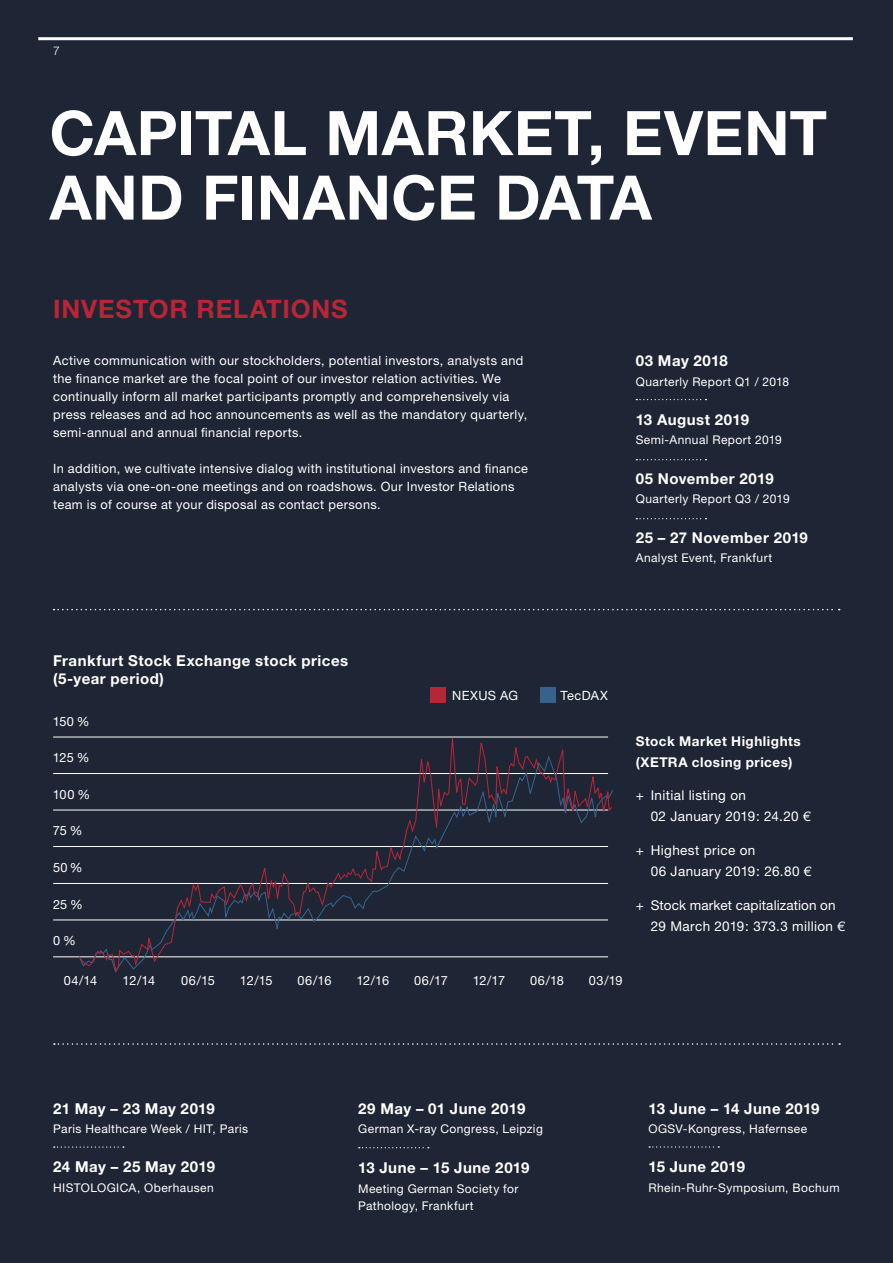
<style>
.page{position:relative;width:893px;height:1263px;background:#1e2534}
.page>*{position:absolute;margin:0;border:0;box-sizing:border-box;transform-origin:0 0}
.t1{font:700 61.5px/64.5px "Helvetica Neue";letter-spacing:.005em;color:#fff}
.t2{font:700 25.5px "Helvetica Neue";letter-spacing:.03em;color:#b62636}
.t3{font:700 15px/18px "Helvetica Neue";letter-spacing:.035em;color:#fff}
.t4{font:13.5px/21px "Helvetica Neue";letter-spacing:.025em;color:#fff}
.t5{font:700 13.5px/21px "Helvetica Neue";letter-spacing:.04em;color:#fff}
.t6{font:12.75px/18px "Helvetica Neue";letter-spacing:.03em;color:#fff}
.t7{font:12px/17.2px "Helvetica Neue";letter-spacing:.035em;color:#fff}
.t8{font:300 12px "Helvetica Neue";color:#fff}
.s1{font-family:"Linotype Euro Font Ato F"}
</style>
<div class="page">
<div style="left:540px;top:688px;width:15px;height:15px;background:#37628b"></div>
<div style="left:430px;top:688px;width:15px;height:15px;background:#b62636"></div>
<hr style="left:53px;top:737px;width:555px;height:1px;background:#fff">
<hr style="left:53px;top:810px;width:555px;height:1px;background:#fff">
<hr style="left:53px;top:883px;width:555px;height:1px;background:#fff">
<hr style="left:53px;top:773px;width:555px;height:1px;background:#fff">
<hr style="left:53px;top:846px;width:555px;height:1px;background:#fff">
<hr style="left:53px;top:920px;width:555px;height:1px;background:#fff">
<hr style="left:53px;top:956px;width:555px;height:1px;background:#fff">
<svg style="left:78px;top:736px;width:535px;height:235px"></svg>
<svg style="left:636px;top:399px;width:70px;height:1px"></svg>
<svg style="left:636px;top:459px;width:70px;height:1px"></svg>
<svg style="left:636px;top:518px;width:70px;height:1px"></svg>
<svg style="left:54px;top:609px;width:786px;height:1px"></svg>
<hr style="left:38px;top:37px;width:815px;height:3px;background:#fff">
<svg style="left:54px;top:1043px;width:786px;height:2px"></svg>
<svg style="left:54px;top:1146px;width:70px;height:2px"></svg>
<svg style="left:359px;top:1147px;width:70px;height:1px"></svg>
<svg style="left:649px;top:1146px;width:70px;height:1px"></svg>
<p class="t8" style="left:53px;top:43px;width:8px">7</p>
<h1 class="t1" style="left:50px;top:100px;width:779px">CAPITAL MARKET, EVENT<br>AND FINANCE DATA</h1>
<h2 class="t2" style="left:53px;top:293px;width:296px">INVESTOR RELATIONS</h2>
<p class="t6" style="left:53px;top:352px;width:476px">Active communication with our stockholders, potential investors, analysts and the finance market are the focal point of our investor relation activities. We continually inform all market participants promptly and comprehensively via press releases and ad hoc announcements as well as the mandatory quarterly, semi-annual and annual financial reports.</p>
<p class="t6" style="left:53px;top:460px;width:476px">In addition, we cultivate intensive dialog with institutional investors and finance analysts via one-on-one meetings and on roadshows. Our Investor Relations team is of course at your disposal as contact persons.</p>
<p class="t3" style="left:636px;top:351px;width:94px">03 May 2018</p>
<p class="t7" style="left:636px;top:372px;width:155px">Quarterly Report Q1 / 2018</p>
<p class="t3" style="left:636px;top:410px;width:115px">13 August 2019</p>
<p class="t7" style="left:636px;top:431px;width:148px">Semi-Annual Report 2019</p>
<p class="t3" style="left:636px;top:469px;width:140px">05 November 2019</p>
<p class="t7" style="left:636px;top:490px;width:155px">Quarterly Report Q3 / 2019</p>
<p class="t3" style="left:636px;top:528px;width:174px">25 – 27 November 2019</p>
<p class="t7" style="left:636px;top:549px;width:138px">Analyst Event, Frankfurt</p>
<p class="t3" style="left:53px;top:651px;width:297px">Frankfurt Stock Exchange stock prices (5-year period)</p>
<p class="t6" style="left:53px;top:712px;width:38px">150 %</p>
<p class="t6" style="left:53px;top:748px;width:38px">125 %</p>
<p class="t6" style="left:53px;top:785px;width:39px">100 %</p>
<p class="t6" style="left:53px;top:821px;width:31px">75 %</p>
<p class="t6" style="left:53px;top:858px;width:31px">50%</p>
<p class="t6" style="left:53px;top:895px;width:31px">25 %</p>
<p class="t6" style="left:53px;top:931px;width:24px">0 %</p>
<p class="t6" style="left:452px;top:686px;width:68px">NEXUS AG</p>
<p class="t6" style="left:560px;top:686px;width:49px">TecDAX</p>
<p class="t6" style="left:64px;top:972px;width:35px">04/14</p>
<p class="t6" style="left:123px;top:972px;width:34px">12/14</p>
<p class="t6" style="left:181px;top:972px;width:35px">06/15</p>
<p class="t6" style="left:240px;top:972px;width:34px">12/15</p>
<p class="t6" style="left:298px;top:972px;width:35px">06/16</p>
<p class="t6" style="left:356px;top:972px;width:34px">12/16</p>
<p class="t6" style="left:414px;top:972px;width:35px">06/17</p>
<p class="t6" style="left:473px;top:972px;width:34px">12/17</p>
<p class="t6" style="left:530px;top:972px;width:35px">06/18</p>
<p class="t6" style="left:589px;top:972px;width:35px">03/19</p>
<p class="t5" style="left:636px;top:730px;width:167px">Stock Market Highlights (XETRA closing prices)</p>
<p class="t4" style="left:651px;top:785px;width:161px;text-indent:-15px">+ Initial listing on<br>02 January 2019: 24.20 <span class="s1">b</span></p>
<p class="t4" style="left:651px;top:840px;width:162px;text-indent:-15px">+ Highest price on<br>06 January 2019: 26.80 <span class="s1">b</span></p>
<p class="t4" style="left:651px;top:894px;width:195px;text-indent:-15px">+ Stock market capitalization on<br>29 March 2019: 373.3 million <span class="s1">b</span></p>
<p class="t3" style="left:53px;top:1099px;width:163px">21 May – 23 May 2019</p>
<p class="t7" style="left:53px;top:1120px;width:197px">Paris Healthcare Week / HIT, Paris</p>
<p class="t3" style="left:53px;top:1158px;width:163px">24 May – 25 May 2019</p>
<p class="t7" style="left:53px;top:1179px;width:162px">HISTOLOGICA, Oberhausen</p>
<p class="t3" style="left:358px;top:1099px;width:169px">29 May – 01 June 2019</p>
<p class="t7" style="left:358px;top:1120px;width:186px">German X-ray Congress, Leipzig</p>
<p class="t3" style="left:358px;top:1158px;width:173px">13 June – 15 June 2019</p>
<p class="t7" style="left:358px;top:1179px;width:162px">Meeting German Society for<br>Pathology, Frankfurt</p>
<p class="t3" style="left:648px;top:1099px;width:173px">13 June – 14 June 2019</p>
<p class="t7" style="left:648px;top:1120px;width:160px">OGSV-Kongress, Hafernsee</p>
<p class="t3" style="left:648px;top:1158px;width:98px">15 June 2019</p>
<p class="t7" style="left:648px;top:1179px;width:193px">Rhein-Ruhr-Symposium, Bochum</p>
</div>
